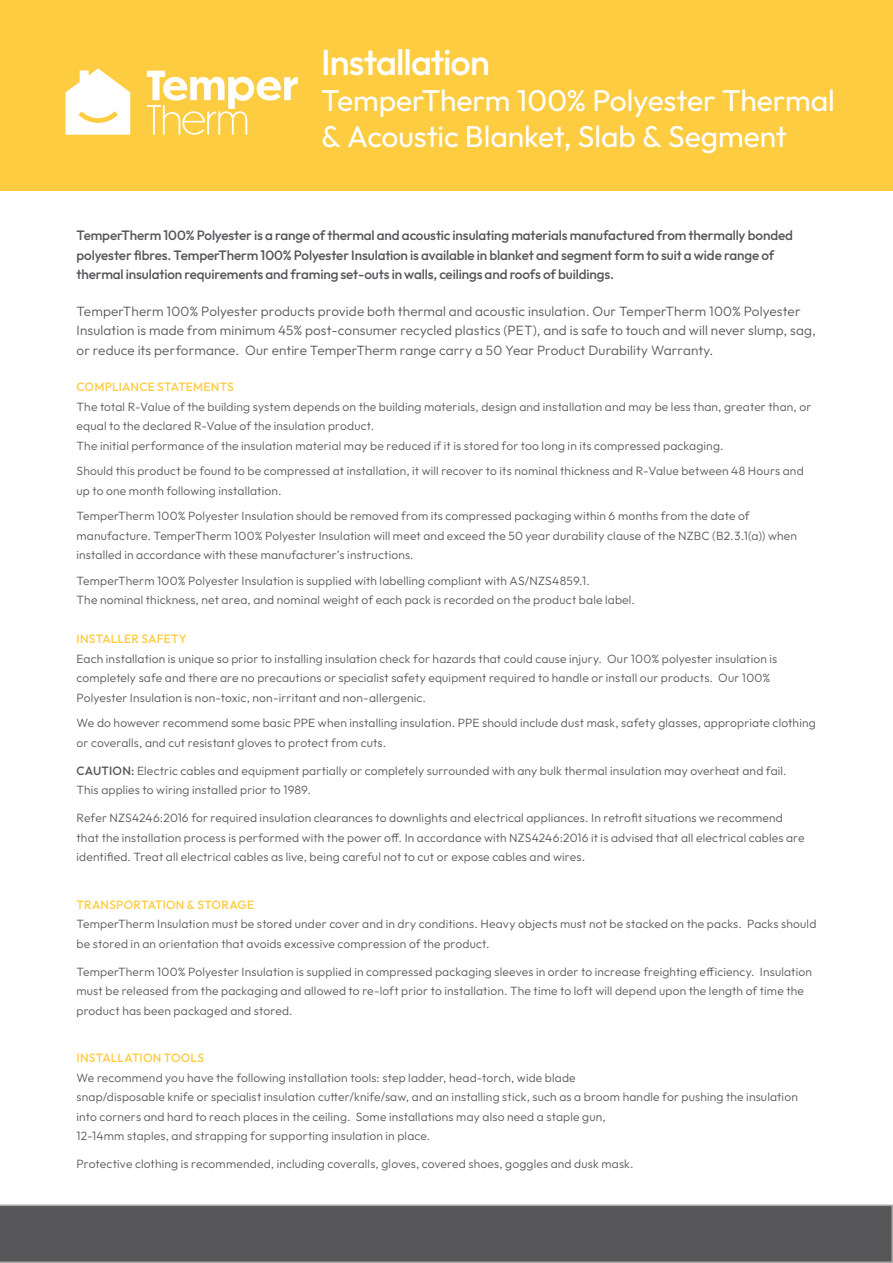
<style>
.page{position:relative;width:893px;height:1263px;background:#fff}
.page>*{position:absolute;margin:0;border:0;box-sizing:border-box;transform-origin:0 0}
.t1{font:500 36px "Outfit";letter-spacing:-.025em;color:#fff}
.t2{font:30px/36px "Outfit";color:#fff}
.Bold_Heading_Small{font:300 13.5px/19.5px "Outfit";letter-spacing:.01em;color:#575759}
.Bold_Heading_Small-2{font:500 13.5px/19.5px "Outfit";letter-spacing:-.01em;color:#575759}
.Bold_Heading_Small-3{font:300 12px/19.5px "Outfit";letter-spacing:.015em;color:#575759}
.s1{font-weight:500;color:#fecc41}
.s2{font-weight:500}
</style>
<div class="page">
<svg style="left:0;top:1204px;width:893px;height:59px;background:#5c5c5e"></svg>
<div style="left:0;top:0;width:893px;height:190px;background:#fecc41"></div>
<svg style="left:66px;top:68px;width:64px;height:67px"></svg>
<svg style="left:147px;top:71px;width:151px;height:64px"></svg>
<h1 class="t1" style="left:321px;top:39px;width:170px">Installation</h1>
<h2 class="t2" style="left:321px;top:83px;width:515px">TemperTherm 100% Polyester Thermal &amp; Acoustic Blanket, Slab &amp; Segment</h2>
<p class="Bold_Heading_Small-2" style="left:77px;top:226px;width:718px">TemperTherm 100% Polyester is a range of thermal and acoustic insulating materials manufactured from thermally bonded polyester fibres. TemperTherm 100% Polyester Insulation is available in blanket and segment form to suit a wide range of thermal insulation requirements and framing set-outs in walls, ceilings and roofs of buildings.</p>
<p class="Bold_Heading_Small" style="left:77px;top:301px;width:741px">TemperTherm 100% Polyester products provide both thermal and acoustic insulation. Our TemperTherm 100% Polyester<br>Insulation is made from minimum 45% post-consumer recycled plastics (PET), and is safe to touch and will never slump, sag, or reduce its performance. Our entire TemperTherm range carry a 50 Year Product Durability Warranty.</p>
<p class="Bold_Heading_Small-3" style="left:77px;top:377px;width:736px"><span class="s1">COMPLIANCE STATEMENTS<br></span>The total R-Value of the building system depends on the building materials, design and installation and may be less than, greater than, or equal to the declared R-Value of the insulation product.<br>The initial performance of the insulation material may be reduced if it is stored for too long in its compressed packaging.</p>
<p class="Bold_Heading_Small-3" style="left:77px;top:461px;width:729px">Should this product be found to be compressed at installation, it will recover to its nominal thickness and R-Value between 48 Hours and up to one month following installation.</p>
<p class="Bold_Heading_Small-3" style="left:77px;top:506px;width:722px">TemperTherm 100% Polyester Insulation should be removed from its compressed packaging within 6 months from the date of manufacture. TemperTherm 100% Polyester Insulation will meet and exceed the 50 year durability clause of the NZBC (B2.3.1(a)) when installed in accordance with these manufacturer’s instructions.</p>
<p class="Bold_Heading_Small-3" style="left:77px;top:571px;width:560px">TemperTherm 100% Polyester Insulation is supplied with labelling compliant with AS/NZS4859.1.<br>The nominal thickness, net area, and nominal weight of each pack is recorded on the product bale label.</p>
<p class="Bold_Heading_Small-3" style="left:77px;top:629px;width:702px"><span class="s1">INSTALLER SAFETY<br></span>Each installation is unique so prior to installing insulation check for hazards that could cause injury. Our 100% polyester insulation is completely safe and there are no precautions or specialist safety equipment required to handle or install our products. Our 100% Polyester Insulation is non-toxic, non-irritant and non-allergenic.</p>
<p class="Bold_Heading_Small-3" style="left:77px;top:713px;width:741px">We do however recommend some basic PPE when installing insulation. PPE should include dust mask, safety glasses, appropriate clothing or coveralls, and cut resistant gloves to protect from cuts.</p>
<p class="Bold_Heading_Small-3" style="left:77px;top:761px;width:712px"><span class="s2">CAUTION:</span> Electric cables and equipment partially or completely surrounded with any bulk thermal insulation may overheat and fail.<br>This applies to wiring installed prior to 1989.</p>
<p class="Bold_Heading_Small-3" style="left:77px;top:808px;width:730px">Refer NZS4246:2016 for required insulation clearances to downlights and electrical appliances. In retrofit situations we recommend that the installation process is performed with the power off. In accordance with NZS4246:2016 it is advised that all electrical cables are identified. Treat all electrical cables as live, being careful not to cut or expose cables and wires.</p>
<p class="Bold_Heading_Small-3" style="left:77px;top:895px;width:741px"><span class="s1">TRANSPORTATION &amp; STORAGE<br></span>TemperTherm Insulation must be stored under cover and in dry conditions. Heavy objects must not be stacked on the packs. Packs should be stored in an orientation that avoids excessive compression of the product.</p>
<p class="Bold_Heading_Small-3" style="left:77px;top:962px;width:737px">TemperTherm 100% Polyester Insulation is supplied in compressed packaging sleeves in order to increase freighting efficiency. Insulation must be released from the packaging and allowed to re-loft prior to installation. The time to loft will depend upon the length of time the product has been packaged and stored.</p>
<p class="Bold_Heading_Small-3" style="left:77px;top:1048px;width:723px"><span class="s1">INSTALLATION TOOLS<br></span>We recommend you have the following installation tools: step ladder, head-torch, wide blade<br>snap/disposable knife or specialist insulation cutter/knife/saw, and an installing stick, such as a broom handle for pushing the insulation into corners and hard to reach places in the ceiling. Some installations may also need a staple gun,<br>12-14mm staples, and strapping for supporting insulation in place.</p>
<p class="Bold_Heading_Small-3" style="left:77px;top:1154px;width:559px">Protective clothing is recommended, including coveralls, gloves, covered shoes, goggles and dusk mask.</p>
</div>
